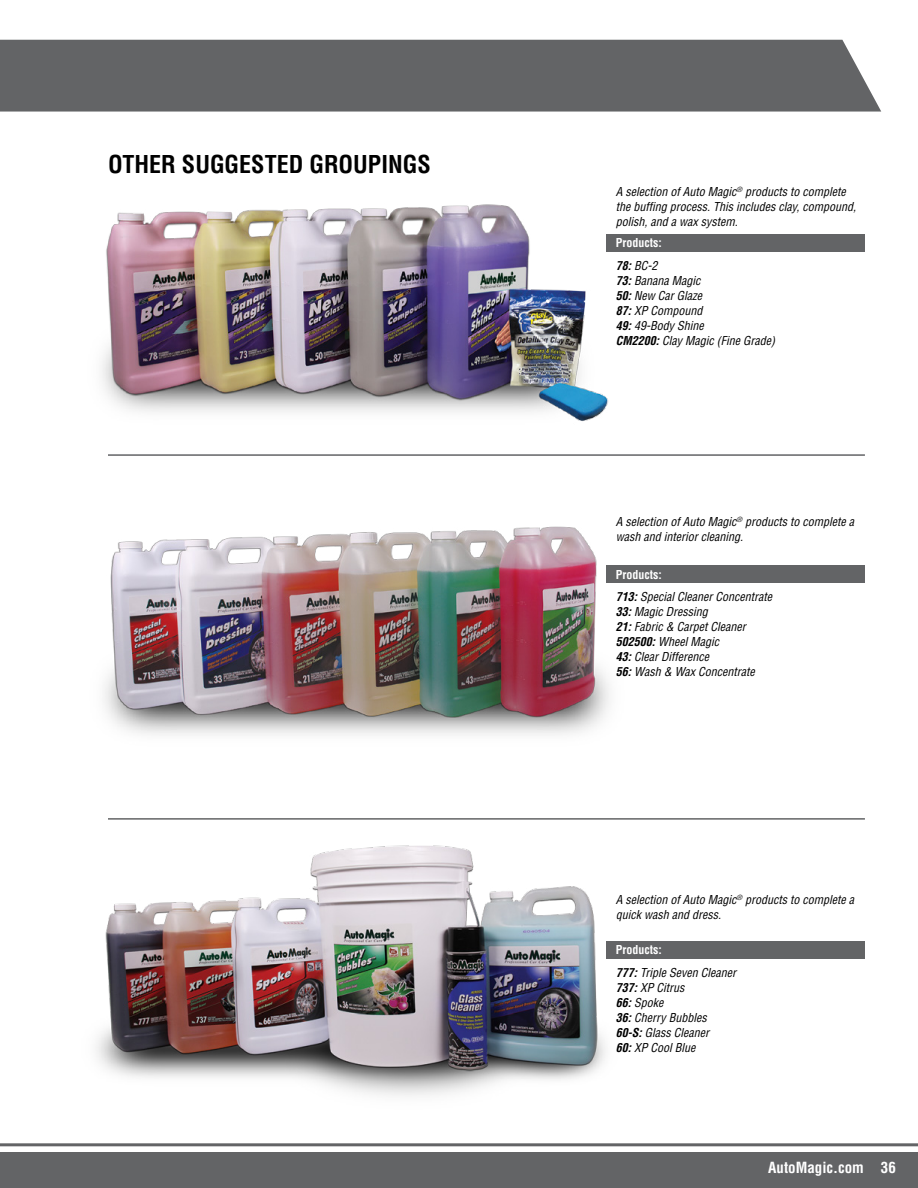
<style>
.page{position:relative;width:918px;height:1188px;background:#fff}
.page>*{position:absolute;margin:0;border:0;box-sizing:border-box;transform-origin:0 0}
.t1{font:700 condensed 24px "Helvetica";color:#000}
.t2{font:700 condensed 15px "Helvetica";color:#fff}
.t3{font:italic condensed 12px/15px "Helvetica";color:#000}
.t4{font:700 condensed 12px/22.5px "Helvetica";color:#fff}
.t5{font:300 condensed 12px "Helvetica Neue";color:#fff}
.s1{font-style:italic;color:#000}
.s2{font-weight:400;font-style:italic;color:#000}
.s3{font-weight:700}
.s4{font-weight:700;font-style:normal;color:#fff}
</style>
<div class="page">
<div style="left:0;top:40px;width:881px;height:72px;background:#636466"></div>
<div style="left:607px;top:234px;width:258px;height:18px;background:#636466"></div>
<div style="left:607px;top:565px;width:258px;height:18px;background:#636466"></div>
<div style="left:607px;top:941px;width:258px;height:17px;background:#636466"></div>
<hr style="left:108px;top:454px;width:757px;height:2px;background:#636466">
<hr style="left:108px;top:818px;width:757px;height:2px;background:#636466">
<img style="left:102px;top:204px;width:506px;height:217px">
<img style="left:104px;top:526px;width:505px;height:209px">
<img style="left:96px;top:845px;width:532px;height:251px">
<hr style="left:0;top:1143px;width:918px;height:3px;background:#636466">
<div style="left:0;top:1152px;width:918px;height:36px;background:#636466"></div>
<h1 class="t1" style="left:108px;top:149px;width:324px">OTHER SUGGESTED GROUPINGS</h1>
<p class="t3" style="left:616px;top:183px;width:242px">A selection of Auto Magic<sup>®</sup> products to complete the buffing process. This includes clay, compound, polish, and a wax system.</p>
<p class="t4" style="left:616px;top:232px;width:47px">Products:<br><span class="s1">78:</span> <span class="s2">BC-2</span></p>
<p class="t3" style="left:616px;top:273px;width:161px"><span class="s3">73:</span> Banana Magic<br><span class="s3">50:</span> New Car Glaze<br><span class="s3">87:</span> XP Compound<br><span class="s3">49:</span> 49-Body Shine<br><span class="s3">CM2200:</span> Clay Magic (Fine Grade)</p>
<p class="t3" style="left:616px;top:514px;width:240px">A selection of Auto Magic<sup>®</sup> products to complete a wash and interior cleaning.</p>
<p class="t3" style="left:616px;top:563px;width:158px;line-height:22.5px"><span class="s4">Products:<br></span><span class="s3">713:</span> Special Cleaner Concentrate</p>
<p class="t3" style="left:616px;top:604px;width:140px"><span class="s3">33:</span> Magic Dressing<br><span class="s3">21:</span> Fabric &amp; Carpet Cleaner<br><span class="s3">502500:</span> Wheel Magic<br><span class="s3">43:</span> Clear Difference<br><span class="s3">56:</span> Wash &amp; Wax Concentrate</p>
<p class="t3" style="left:616px;top:892px;width:240px">A selection of Auto Magic<sup>®</sup> products to complete a quick wash and dress.</p>
<p class="t3" style="left:616px;top:938px;width:122px;line-height:22.5px"><span class="s4">Products:<br></span><span class="s3">777:</span> Triple Seven Cleaner</p>
<p class="t3" style="left:616px;top:979px;width:95px"><span class="s3">737:</span> XP Citrus<br><span class="s3">66:</span> Spoke<br><span class="s3">36:</span> Cherry Bubbles<br><span class="s3">60-S:</span> Glass Cleaner<br><span class="s3">60:</span> XP Cool Blue</p>
<p class="t2" style="left:768px;top:1159px;width:129px">AutoMagic.com 36</p>
<p class="t5" style="left:793px;top:1161px;width:68px">AutoMagic.com</p>
<p class="t2" style="left:888px;top:1160px;width:9px">8</p>
</div>
